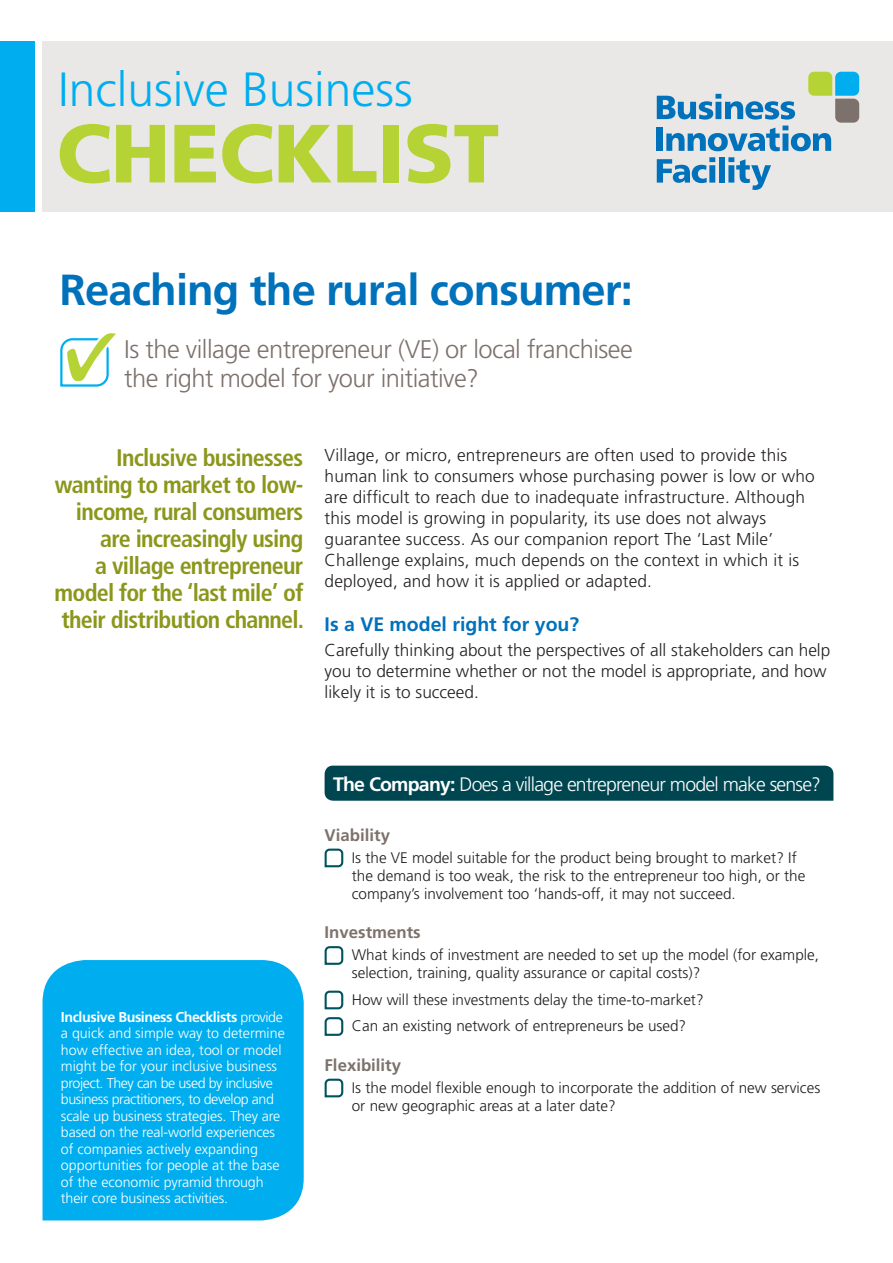
<style>
.page{position:relative;width:893px;height:1263px;background:#fff}
.page>*{position:absolute;margin:0;border:0;box-sizing:border-box;transform-origin:0 0}
.body_no_space_above{font:900 82.5px "Frutiger";letter-spacing:-.01em;color:#b5d334}
.body_no_space_above-2{font:300 48px "Frutiger";color:#00aeef}
.t1{font:700 43.5px "Frutiger";letter-spacing:-.02em;color:#0071bb}
.t2{font:300 25.5px/28.5px "Frutiger";letter-spacing:-.02em;color:#7d716c}
.body_no_space_above-3{font:700 condensed 24px/27px "Frutiger";letter-spacing:-.03em;color:#8b971b;text-align:right}
.t3{font:300 19.5px "Frutiger";letter-spacing:-.04em;color:#fff}
.t4{font:700 19.5px "Frutiger";color:#0071bb}
.body_copy{font:300 17.25px/21px "Frutiger";letter-spacing:.01em;color:#231f20}
.body_no_space_above-4{font:300 17.25px/21px "Frutiger";color:#231f20}
.t5{font:700 16.8px "Frutiger";color:#7d716c}
.body_no_space_above-5{font:300 15.3px/18px "Frutiger";color:#231f20}
.body_copy-2{font:300 15.3px "Frutiger";color:#231f20}
.body_copy-3{font:300 14.25px/16.5px "Frutiger";letter-spacing:-.01em;color:#fff}
.s1{font-weight:700}
</style>
<div class="page">
<div style="left:43px;top:960px;width:261px;height:260px;background:#00aeef"></div>
<div style="left:43px;top:41px;width:850px;height:171px;background:#eae8e7"></div>
<div style="left:325px;top:766px;width:508px;height:35px;background:#004650"></div>
<svg style="left:657px;top:157px;width:58px;height:26px"></svg>
<div style="left:719px;top:157px;width:6px;height:26px;background:#0071bb"></div>
<svg style="left:728px;top:157px;width:43px;height:33px"></svg>
<svg style="left:657px;top:72px;width:202px;height:79px"></svg>
<svg style="left:324px;top:848px;width:20px;height:20px"></svg>
<svg style="left:324px;top:946px;width:20px;height:19px"></svg>
<svg style="left:324px;top:990px;width:20px;height:20px"></svg>
<svg style="left:324px;top:1017px;width:20px;height:19px"></svg>
<svg style="left:324px;top:1078px;width:20px;height:20px"></svg>
<div style="left:0;top:41px;width:34px;height:171px;background:#00aeef"></div>
<svg style="left:60px;top:333px;width:56px;height:54px"></svg>
<p class="body_no_space_above-2" style="left:58px;top:62px;width:356px">Inclusive Business</p>
<p class="body_no_space_above" style="left:57px;top:104px;width:444px">CHECKLIST</p>
<p class="t1" style="left:60px;top:264px;width:575px">Reaching the rural consumer:</p>
<p class="t2" style="left:124px;top:335px;width:510px">Is the village entrepreneur (VE) or local franchisee the right model for your initiative?</p>
<p class="body_no_space_above-3" style="left:55px;top:444px;width:251px">Inclusive businesses wanting to market to low&shy;income, rural consumers are increasingly using<br>a village entrepreneur model for the ‘last mile’ of their distribution channel.</p>
<p class="body_copy" style="left:325px;top:445px;width:492px">Village, or micro, entrepreneurs are often used to provide this human link to consumers whose purchasing power is low or who are difficult to reach due to inadequate infrastructure. Although this model is growing in popularity, its use does not always guarantee success. As our companion report The ‘Last Mile’ Challenge explains, much depends on the context in which it is deployed, and how it is applied or adapted.</p>
<p class="t4" style="left:325px;top:612px;width:256px">Is a VE model right for you?</p>
<p class="body_no_space_above-4" style="left:325px;top:639px;width:507px">Carefully thinking about the perspectives of all stakeholders can help you to determine whether or not the model is appropriate, and how likely it is to succeed.</p>
<p class="body_copy-3" style="left:61px;top:1009px;width:225px"><span class="s1">Inclusive Business Checklists</span> provide a quick and simple way to determine how effective an idea, tool or model might be for your inclusive business project. They can be used by inclusive business practitioners, to develop and scale up business strategies. They are based on the real-world experiences of companies actively expanding opportunities for people at the base of the economic pyramid through their core business activities.</p>
<p class="t3" style="left:333px;top:773px;width:489px"><span class="s1">The Company:</span> Does a village entrepreneur model make sense?</p>
<p class="t5" style="left:325px;top:825px;width:67px">Viability</p>
<p class="body_no_space_above-5" style="left:352px;top:848px;width:455px">Is the VE model suitable for the product being brought to market? If the demand is too weak, the risk to the entrepreneur too high, or the company’s involvement too ‘hands-off, it may not succeed.</p>
<p class="t5" style="left:325px;top:922px;width:98px">Investments</p>
<p class="body_no_space_above-5" style="left:352px;top:946px;width:469px">What kinds of investment are needed to set up the model (for example, selection, training, quality assurance or capital costs)?</p>
<p class="body_copy-2" style="left:352px;top:991px;width:353px">How will these investments delay the time-to-market?</p>
<p class="body_copy-2" style="left:352px;top:1017px;width:336px">Can an existing network of entrepreneurs be used?</p>
<p class="t5" style="left:325px;top:1055px;width:78px">Flexibility</p>
<p class="body_no_space_above-5" style="left:352px;top:1078px;width:470px">Is the model flexible enough to incorporate the addition of new services or new geographic areas at a later date?</p>
</div>
